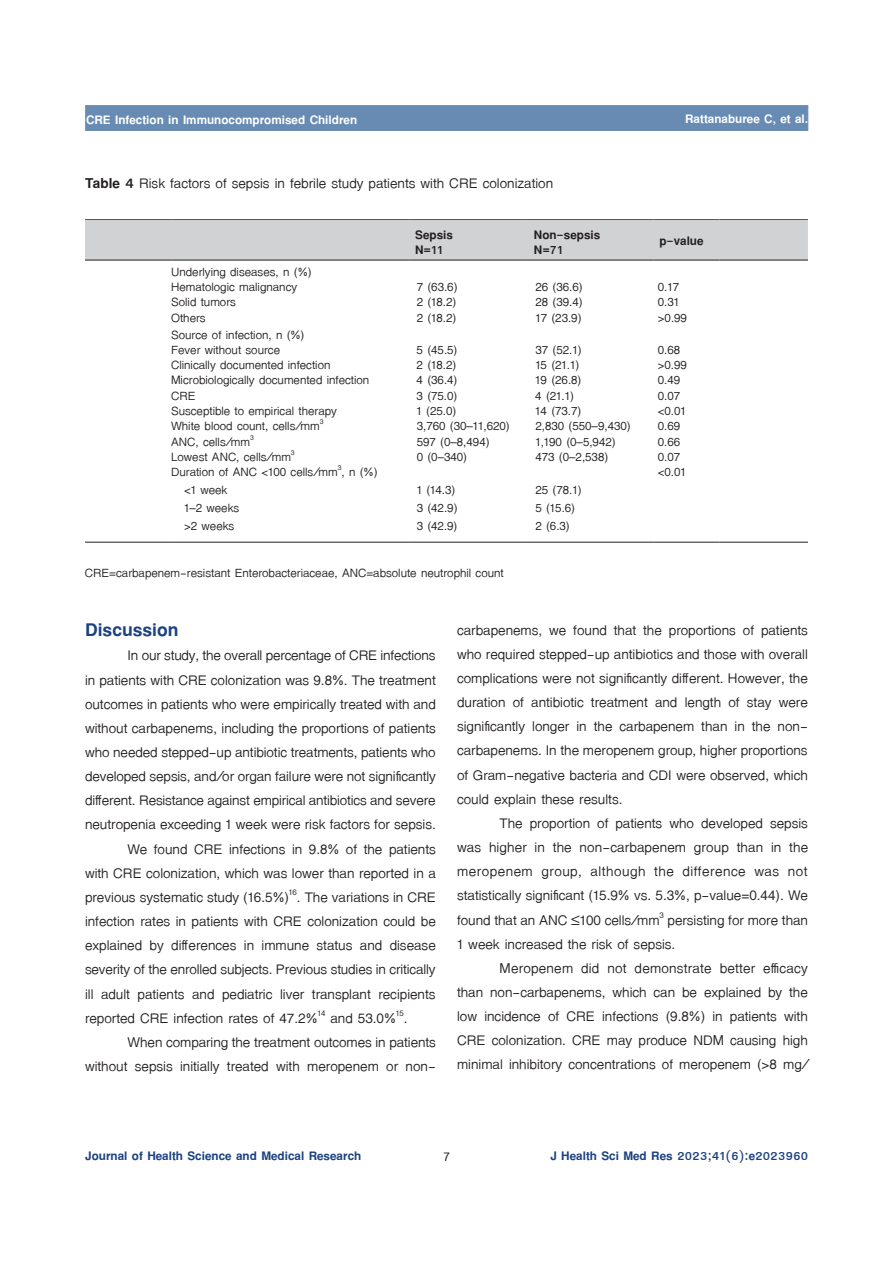
<style>
.page{position:relative;width:893px;height:1263px;background:#fff}
.page>*{position:absolute;margin:0;border:0;box-sizing:border-box;transform-origin:0 0}
.t1{font:700 27px "TF Lanna";color:#1b417f}
.t2{font:21px/24.2px "TF Lanna";color:#231f20;text-align:justify}
.t3{font:18px/15.3px "TF Lanna";color:#231f20}
.t4{font:700 18px "TF Lanna";color:#1b417f}
.t5{font:700 18px "TF Lanna";color:#fff}
.t6{font:700 18px/15px "TF Lanna";color:#231f20}
.t7{font:700 18px "Cordia UPC";color:#231f20}
.s1{font-weight:700}
</style>
<div class="page">
<div style="left:85px;top:105px;width:723px;height:26px;background:#678bb3;border:1px solid #678bb3"></div>
<div style="left:85px;top:220px;width:723px;height:40px;background:#d1d2d4"></div>
<hr style="left:85px;top:542px;width:86px;height:1px;background:#231f20">
<hr style="left:171px;top:542px;width:238px;height:1px;background:#231f20">
<hr style="left:409px;top:542px;width:119px;height:1px;background:#231f20">
<hr style="left:528px;top:542px;width:125px;height:1px;background:#231f20">
<hr style="left:653px;top:542px;width:67px;height:1px;background:#231f20">
<hr style="left:720px;top:542px;width:88px;height:1px;background:#231f20">
<hr style="left:85px;top:219px;width:86px;height:1px;background:#57585a">
<hr style="left:171px;top:219px;width:238px;height:1px;background:#57585a">
<hr style="left:409px;top:219px;width:119px;height:1px;background:#57585a">
<hr style="left:528px;top:219px;width:125px;height:1px;background:#57585a">
<hr style="left:653px;top:219px;width:67px;height:1px;background:#57585a">
<hr style="left:720px;top:219px;width:88px;height:1px;background:#57585a">
<hr style="left:85px;top:260px;width:86px;height:1px;background:#231f20">
<hr style="left:171px;top:260px;width:238px;height:1px;background:#231f20">
<hr style="left:409px;top:260px;width:119px;height:1px;background:#231f20">
<hr style="left:528px;top:260px;width:125px;height:1px;background:#231f20">
<hr style="left:653px;top:260px;width:67px;height:1px;background:#231f20">
<hr style="left:720px;top:260px;width:88px;height:1px;background:#231f20">
<p class="t5" style="left:86px;top:108px;width:273px">CRE Infection in Immunocompromised Children</p>
<p class="t5" style="left:685px;top:108px;width:125px">Rattanaburee C, et al.</p>
<p class="t2" style="left:85px;top:171px;width:470px"><span class="s1">Table 4</span> Risk factors of sepsis in febrile study patients with CRE colonization</p>
<p class="t6" style="left:415px;top:227px;width:39px">Sepsis<br>N=11</p>
<p class="t6" style="left:534px;top:227px;width:68px">Non-sepsis<br>N=71</p>
<p class="t6" style="left:659px;top:233px;width:46px">p-value</p>
<p class="t3" style="left:171px;top:264px;width:142px">Underlying diseases, n (%)<br>Hematologic malignancy</p>
<p class="t3" style="left:417px;top:279px;width:42px">7 (63.6)</p>
<p class="t3" style="left:535px;top:279px;width:49px">26 (36.6)</p>
<p class="t3" style="left:658px;top:279px;width:23px">0.17</p>
<p class="t3" style="left:171px;top:295px;width:66px">Solid tumors</p>
<p class="t3" style="left:417px;top:295px;width:41px">2 (18.2)</p>
<p class="t3" style="left:535px;top:295px;width:49px">28 (39.4)</p>
<p class="t3" style="left:658px;top:295px;width:23px">0.31</p>
<p class="t3" style="left:171px;top:310px;width:36px">Others</p>
<p class="t3" style="left:417px;top:310px;width:41px">2 (18.2)</p>
<p class="t3" style="left:535px;top:310px;width:48px">17 (23.9)</p>
<p class="t3" style="left:658px;top:310px;width:31px">&gt;0.99</p>
<p class="t3" style="left:171px;top:327px;width:135px">Source of infection, n (%)<br>Fever without source</p>
<p class="t3" style="left:417px;top:342px;width:42px">5 (45.5)</p>
<p class="t3" style="left:535px;top:342px;width:48px">37 (52.1)</p>
<p class="t3" style="left:658px;top:342px;width:24px">0.68</p>
<p class="t3" style="left:171px;top:357px;width:161px">Clinically documented infection</p>
<p class="t3" style="left:417px;top:357px;width:41px">2 (18.2)</p>
<p class="t3" style="left:535px;top:357px;width:45px">15 (21.1)</p>
<p class="t3" style="left:658px;top:357px;width:31px">&gt;0.99</p>
<p class="t3" style="left:171px;top:373px;width:200px">Microbiologically documented infection</p>
<p class="t3" style="left:417px;top:373px;width:42px">4 (36.4)</p>
<p class="t3" style="left:535px;top:373px;width:48px">19 (26.8)</p>
<p class="t3" style="left:658px;top:373px;width:24px">0.49</p>
<p class="t3" style="left:171px;top:388px;width:26px">CRE</p>
<p class="t3" style="left:417px;top:388px;width:42px">3 (75.0)</p>
<p class="t3" style="left:535px;top:388px;width:40px">4 (21.1)</p>
<p class="t3" style="left:658px;top:388px;width:24px">0.07</p>
<p class="t3" style="left:171px;top:403px;width:167px">Susceptible to empirical therapy</p>
<p class="t3" style="left:417px;top:403px;width:41px">1 (25.0)</p>
<p class="t3" style="left:535px;top:403px;width:48px">14 (73.7)</p>
<p class="t3" style="left:658px;top:403px;width:30px">&lt;0.01</p>
<p class="t3" style="left:171px;top:419px;width:154px">White blood count, cells/mm<sup>3</sup></p>
<p class="t3" style="left:417px;top:419px;width:95px">3,760 (30–11,620)</p>
<p class="t3" style="left:535px;top:419px;width:97px">2,830 (550–9,430)</p>
<p class="t3" style="left:658px;top:419px;width:24px">0.69</p>
<p class="t3" style="left:171px;top:434px;width:84px">ANC, cells/mm<sup>3</sup></p>
<p class="t3" style="left:417px;top:434px;width:74px">597 (0–8,494)</p>
<p class="t3" style="left:535px;top:434px;width:82px">1,190 (0–5,942)</p>
<p class="t3" style="left:658px;top:434px;width:24px">0.66</p>
<p class="t3" style="left:171px;top:449px;width:125px">Lowest ANC, cells/mm<sup>3</sup></p>
<p class="t3" style="left:417px;top:449px;width:52px">0 (0–340)</p>
<p class="t3" style="left:535px;top:449px;width:74px">473 (0–2,538)</p>
<p class="t3" style="left:658px;top:449px;width:24px">0.07</p>
<p class="t3" style="left:171px;top:465px;width:208px">Duration of ANC &lt;100 cells/mm<sup>3</sup>, n (%)</p>
<p class="t3" style="left:658px;top:465px;width:30px">&lt;0.01</p>
<p class="t3" style="left:184px;top:482px;width:45px">&lt;1 week</p>
<p class="t3" style="left:417px;top:482px;width:40px">1 (14.3)</p>
<p class="t3" style="left:535px;top:482px;width:48px">25 (78.1)</p>
<p class="t3" style="left:184px;top:500px;width:57px">1–2 weeks</p>
<p class="t3" style="left:417px;top:500px;width:42px">3 (42.9)</p>
<p class="t3" style="left:535px;top:500px;width:41px">5 (15.6)</p>
<p class="t3" style="left:184px;top:518px;width:52px">&gt;2 weeks</p>
<p class="t3" style="left:417px;top:518px;width:42px">3 (42.9)</p>
<p class="t3" style="left:535px;top:518px;width:36px">2 (6.3)</p>
<p class="t3" style="left:85px;top:565px;width:420px">CRE=carbapenem-resistant Enterobacteriaceae, ANC=absolute neutrophil count</p>
<p class="t1" style="left:85px;top:613px;width:95px">Discussion</p>
<p class="t2" style="left:128px;top:644px;width:309px">In our study, the overall percentage of CRE infections</p>
<p class="t2" style="left:85px;top:668px;width:352px">in patients with CRE colonization was 9.8%. The treatment</p>
<p class="t2" style="left:85px;top:692px;width:352px">outcomes in patients who were empirically treated with and</p>
<p class="t2" style="left:85px;top:716px;width:352px">without carbapenems, including the proportions of patients</p>
<p class="t2" style="left:85px;top:740px;width:352px">who needed stepped-up antibiotic treatments, patients who</p>
<p class="t2" style="left:85px;top:764px;width:352px">developed sepsis, and/or organ failure were not significantly</p>
<p class="t2" style="left:85px;top:788px;width:352px">different. Resistance against empirical antibiotics and severe</p>
<p class="t2" style="left:85px;top:813px;width:352px">neutropenia exceeding 1 week were risk factors for sepsis.</p>
<p class="t2" style="left:128px;top:837px;width:310px">We found CRE infections in 9.8% of the patients</p>
<p class="t2" style="left:85px;top:861px;width:352px">with CRE colonization, which was lower than reported in a</p>
<p class="t2" style="left:85px;top:885px;width:352px">previous systematic study (16.5%)<sup>16</sup>. The variations in CRE</p>
<p class="t2" style="left:85px;top:909px;width:352px">infection rates in patients with CRE colonization could be</p>
<p class="t2" style="left:85px;top:933px;width:352px">explained by differences in immune status and disease</p>
<p class="t2" style="left:85px;top:958px;width:352px">severity of the enrolled subjects. Previous studies in critically</p>
<p class="t2" style="left:85px;top:982px;width:352px">ill adult patients and pediatric liver transplant recipients</p>
<p class="t2" style="left:85px;top:1006px;width:324px">reported CRE infection rates of 47.2%<sup>14</sup> and 53.0%<sup>15</sup>.</p>
<p class="t2" style="left:128px;top:1030px;width:310px">When comparing the treatment outcomes in patients</p>
<p class="t2" style="left:85px;top:1054px;width:352px">without sepsis initially treated with meropenem or non-</p>
<p class="t2" style="left:457px;top:618px;width:352px">carbapenems, we found that the proportions of patients who required stepped-up antibiotics and those with overall complications were not significantly different. However, the duration of antibiotic treatment and length of stay were significantly longer in the carbapenem than in the non&shy;carbapenems. In the meropenem group, higher proportions of Gram-negative bacteria and CDI were observed, which could explain these results.</p>
<p class="t2" style="left:457px;top:811px;width:353px;text-indent:43px">The proportion of patients who developed sepsis was higher in the non-carbapenem group than in the meropenem group, although the difference was not statistically significant (15.9% vs. 5.3%, p-value=0.44). We found that an ANC ≤100 cells/mm<sup>3</sup> persisting for more than 1 week increased the risk of sepsis.</p>
<p class="t2" style="left:457px;top:956px;width:352px;text-indent:43px">Meropenem did not demonstrate better efficacy than non-carbapenems, which can be explained by the low incidence of CRE infections (9.8%) in patients with CRE colonization. CRE may produce NDM causing high minimal inhibitory concentrations of meropenem (&gt;8 mg/</p>
<p class="t4" style="left:85px;top:1145px;width:277px">Journal of Health Science and Medical Research</p>
<p class="t7" style="left:443px;top:1146px;width:8px">7</p>
<p class="t4" style="left:550px;top:1145px;width:259px">J Health Sci Med Res 2023;41(6):e2023960</p>
</div>
